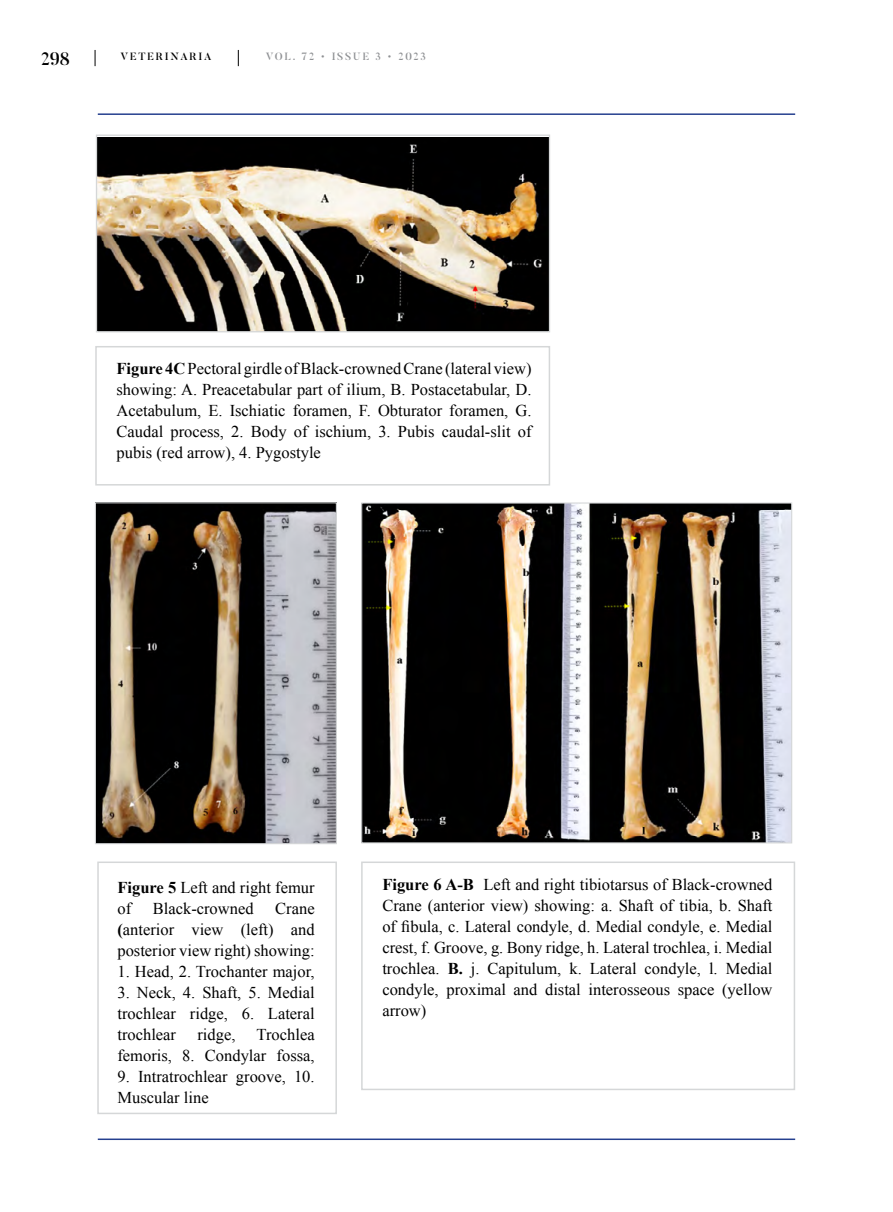
<style>
.page{position:relative;width:893px;height:1212px;background:#fff}
.page>*{position:absolute;margin:0;border:0;box-sizing:border-box;transform-origin:0 0}
.t1{font:500 18px "Butler";color:#000}
.t2{font:16.5px/21px "Times New Roman";color:#000;text-align:justify}
.t3{font:500 10.5px "Butler";letter-spacing:.17em;color:#8f9194}
.t4{font:500 10.5px "Butler";letter-spacing:.17em;color:#000}
.s1{font-weight:700}
</style>
<div class="page">
<svg style="left:95px;top:50px;width:1px;height:16px"></svg>
<svg style="left:238px;top:50px;width:1px;height:16px"></svg>
<hr style="left:98px;top:1138px;width:697px;height:2px;background:#25408f">
<hr style="left:98px;top:113px;width:697px;height:2px;background:#25408f">
<img style="left:98px;top:138px;width:450px;height:192px">
<div style="left:96px;top:135px;width:454px;height:197px;border:1px solid #d5d7d8"></div>
<img style="left:97px;top:504px;width:238px;height:338px">
<div style="left:95px;top:502px;width:242px;height:342px;border:1px solid #d5d7d8"></div>
<img style="left:363px;top:504px;width:427px;height:337px">
<div style="left:361px;top:502px;width:431px;height:341px;border:1px solid #d5d7d8"></div>
<div style="left:95px;top:346px;width:455px;height:139px;border:2px solid #d5d7d8"></div>
<div style="left:361px;top:861px;width:434px;height:229px;border:2px solid #d5d7d8"></div>
<div style="left:97px;top:861px;width:240px;height:253px;border:2px solid #d5d7d8"></div>
<p class="t1" style="left:41px;top:47px;width:30px">298</p>
<p class="t3" style="left:266px;top:50px;width:162px">VOL. 72 • ISSUE 3 • 2023</p>
<p class="t4" style="left:120px;top:50px;width:93px">VETERINARIA</p>
<p class="t2" style="left:117px;top:358px;width:417px"><span class="s1">Figure 4C</span> Pectoral girdle of Black-crowned Crane (lateral view) showing: A. Preacetabular part of ilium, B. Postacetabular, D.<br>Acetabulum, E. Ischiatic foramen, F. Obturator foramen, G.<br>Caudal process, 2. Body of ischium, 3. Pubis caudal-slit of pubis (red arrow), 4. Pygostyle</p>
<p class="t2" style="left:117px;top:876px;width:199px"><span class="s1">Figure 5</span> Left and right femur of</p>
<p class="t2" style="left:153px;top:897px;width:102px">Black-crowned</p>
<p class="t2" style="left:117px;top:897px;width:199px;text-indent:158px">Crane <span class="s1">(</span>anterior view (left) and posterior view right) showing:</p>
<p class="t2" style="left:117px;top:960px;width:199px">1. Head, 2. Trochanter major,</p>
<p class="t2" style="left:117px;top:981px;width:199px">3. Neck, 4. Shaft, 5. Medial trochlear ridge, 6. Lateral trochlear</p>
<p class="t2" style="left:117px;top:1023px;width:199px;text-align:right">Trochlea<br>femoris, 8. Condylar fossa,</p>
<p class="t2" style="left:117px;top:1065px;width:199px">9. Intratrochlear groove, 10.<br>Muscular line</p>
<p class="t2" style="left:197px;top:1023px;width:40px">ridge,</p>
<p class="t2" style="left:382px;top:873px;width:392px"><span class="s1">Figure 6 A-B</span> Left and right tibiotarsus of Black-crowned Crane (anterior view) showing: a. Shaft of tibia, b. Shaft of fibula, c. Lateral condyle, d. Medial condyle, e. Medial crest, f. Groove, g. Bony ridge, h. Lateral trochlea, i. Medial trochlea. <span class="s1">B.</span> j. Capitulum, k. Lateral condyle, l. Medial condyle, proximal and distal interosseous space (yellow arrow)</p>
</div>
